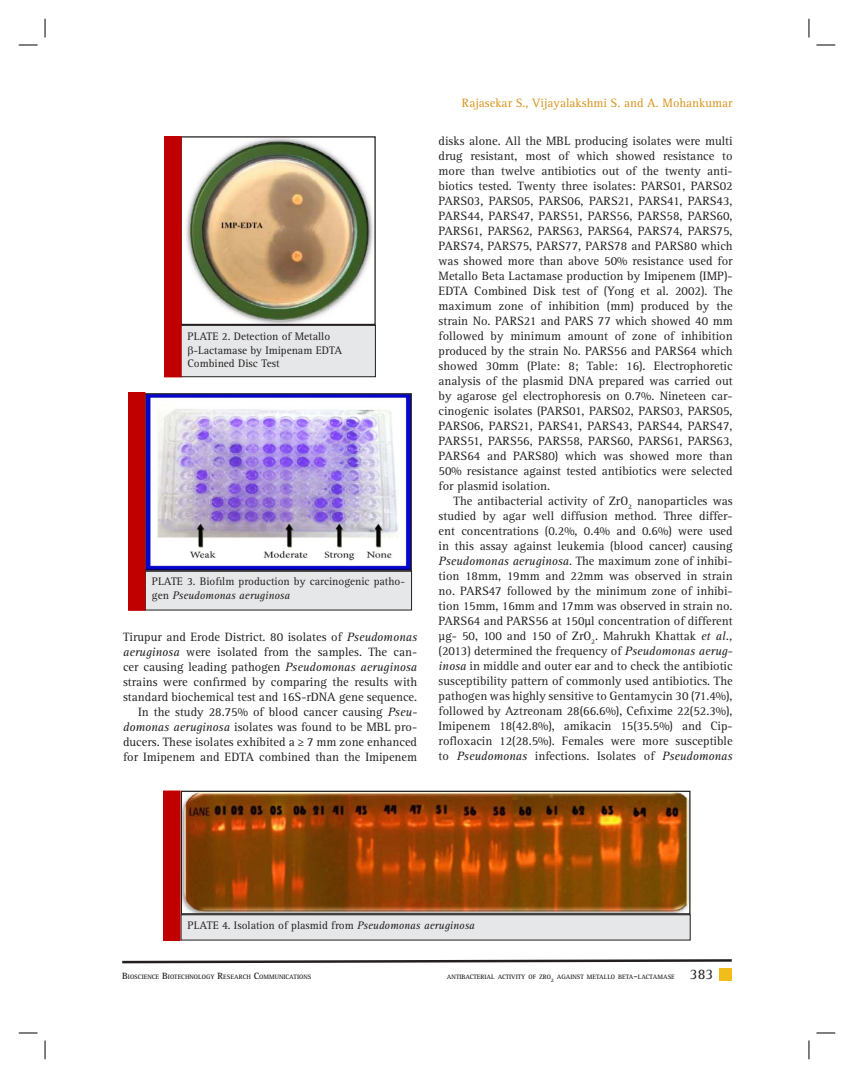
<style>
.page{position:relative;width:854px;height:1078px;background:#fff}
.page>*{position:absolute;margin:0;border:0;box-sizing:border-box;transform-origin:0 0}
.t1{font:15px "Rotis Serif Std";color:#231f20}
.t2{font:12.5px/15px "Rotis Serif Std";color:#231f20;text-align:justify}
.t3{font:12.5px "Rotis Serif Std";color:#d6931d}
.t4{font:11.25px/13.8px "Rotis Serif Std";color:#231f20}
.t5{font:700 6.5px "Rotis Serif Std";color:#231f20}
.t6{font:700 5.5px "Rotis Serif Std";color:#231f20}
.s1{font-style:italic}
.s2{font-size:9.38px}
</style>
<div class="page">
<svg style="left:122px;top:959px;width:610px;height:5px"></svg>
<div style="left:719px;top:968px;width:12px;height:13px;background:#f0bd1b"></div>
<div style="left:181px;top:325px;width:194px;height:52px;background:#e6e7e8"></div>
<div style="left:180px;top:325px;width:195px;height:52px;border:1px solid #231f20"></div>
<img style="left:186px;top:138px;width:187px;height:185px">
<div style="left:165px;top:137px;width:16px;height:240px;background:#c00000"></div>
<div style="left:164px;top:136px;width:17px;height:241px;border:1px solid #c00000"></div>
<div style="left:145px;top:571px;width:266px;height:39px;background:#e6e7e8"></div>
<div style="left:145px;top:571px;width:267px;height:39px;border:1px solid #231f20"></div>
<img style="left:146px;top:395px;width:264px;height:174px">
<div style="left:144px;top:393px;width:268px;height:178px;border:1px solid #231f20"></div>
<div style="left:129px;top:392px;width:16px;height:218px;background:#c00000"></div>
<div style="left:128px;top:392px;width:17px;height:219px;border:1px solid #c00000"></div>
<div style="left:181px;top:915px;width:509px;height:25px;background:#e6e7e8"></div>
<div style="left:181px;top:914px;width:509px;height:26px;border:1px solid #231f20"></div>
<img style="left:183px;top:793px;width:505px;height:119px">
<div style="left:181px;top:791px;width:509px;height:123px;border:1px solid #231f20"></div>
<div style="left:164px;top:791px;width:16px;height:149px;background:#c00000"></div>
<div style="left:163px;top:791px;width:17px;height:150px;border:1px solid #c00000"></div>
<svg style="left:19px;top:44px;width:19px;height:2px"></svg>
<svg style="left:816px;top:44px;width:19px;height:2px"></svg>
<svg style="left:19px;top:1032px;width:19px;height:2px"></svg>
<svg style="left:816px;top:1032px;width:19px;height:2px"></svg>
<svg style="left:44px;top:19px;width:2px;height:19px"></svg>
<svg style="left:44px;top:1040px;width:2px;height:19px"></svg>
<svg style="left:808px;top:19px;width:1px;height:19px"></svg>
<svg style="left:808px;top:1040px;width:1px;height:19px"></svg>
<p class="t4" style="left:187px;top:330px;width:144px">PLATE 2. Detection of Metallo</p>
<p class="t4" style="left:193px;top:344px;width:150px">-Lactamase by Imipenam EDTA</p>
<p class="t4" style="left:187px;top:358px;width:94px">Combined Disc Test</p>
<p class="t4" style="left:152px;top:576px;width:254px">PLATE 3. Biofilm production by carcinogenic patho&shy;gen <span class="s1">Pseudomonas aeruginosa</span></p>
<p class="t2" style="left:123px;top:631px;width:295px;text-align:right">Tirupur and Erode District. 80 isolates of <span class="s1">Pseudomonas aeruginosa</span> were isolated from the samples. The can&shy;cer causing leading pathogen <span class="s1">Pseudomonas aeruginosa </span>strains were confirmed by comparing the results with standard biochemical test and 16S-rDNA gene sequence.<br>In the study 28.75% of blood cancer causing <span class="s1">Pseu&shy;domonas aeruginosa</span> isolates was found to be MBL pro&shy;ducers. These isolates exhibited a ≥ 7 mm zone enhanced for Imipenem and EDTA combined than the Imipenem</p>
<p class="t3" style="left:462px;top:98px;width:272px">Rajasekar S., Vijayalakshmi S. and A. Mohankumar</p>
<p class="t2" style="left:438px;top:134px;width:295px">disks alone. All the MBL producing isolates were multi drug resistant, most of which showed resistance to more than twelve antibiotics out of the twenty anti&shy;biotics tested. Twenty three isolates: PARS01, PARS02<br>PARS03, PARS05, PARS06, PARS21, PARS41, PARS43, PARS44, PARS47, PARS51, PARS56, PARS58, PARS60, PARS61, PARS62, PARS63, PARS64, PARS74, PARS75, PARS74, PARS75, PARS77, PARS78 and PARS80 which was showed more than above 50% resistance used for Metallo Beta Lactamase production by Imipenem (IMP)- EDTA Combined Disk test of (Yong et al. 2002). The maximum zone of inhibition (mm) produced by the strain No. PARS21 and PARS 77 which showed 40 mm followed by minimum amount of zone of inhibition produced by the strain No. PARS56 and PARS64 which showed 30mm (Plate: 8; Table: 16). Electrophoretic analysis of the plasmid DNA prepared was carried out by agarose gel electrophoresis on 0.7%. Nineteen car&shy;cinogenic isolates (PARS01, PARS02, PARS03, PARS05, PARS06, PARS21, PARS41, PARS43, PARS44, PARS47, PARS51, PARS56, PARS58, PARS60, PARS61, PARS63, PARS64 and PARS80) which was showed more than 50% resistance against tested antibiotics were selected for plasmid isolation.</p>
<p class="t2" style="left:438px;top:494px;width:295px;text-indent:15px">The antibacterial activity of ZrO<sub>2</sub> nanoparticles was studied by agar well diffusion method. Three differ&shy;ent concentrations (0.2%, 0.4% and 0.6%) were used in this assay against leukemia (blood cancer) causing <span class="s1">Pseudomonas aeruginosa</span>. The maximum zone of inhibi&shy;tion 18mm, 19mm and 22mm was observed in strain no. PARS47 followed by the minimum zone of inhibi&shy;tion 15mm, 16mm and 17mm was observed in strain no.<br>PARS64 and PARS56 at 150μl concentration of different μg- 50, 100 and 150 of ZrO<sub>2</sub>. Mahrukh Khattak <span class="s1">et al., </span>(2013) determined the frequency of <span class="s1">Pseudomonas aerug&shy;inosa</span> in middle and outer ear and to check the antibiotic susceptibility pattern of commonly used antibiotics. The pathogen was highly sensitive to Gentamycin 30 (71.4%), followed by Aztreonam 28(66.6%), Cefixime 22(52.3%), Imipenem 18(42.8%), amikacin 15(35.5%) and Cip&shy;rofloxacin 12(28.5%). Females were more susceptible to <span class="s1">Pseudomonas</span> infections. Isolates of <span class="s1">Pseudomonas</span></p>
<p class="t4" style="left:188px;top:919px;width:289px">PLATE 4. Isolation of plasmid from <span class="s1">Pseudomonas aeruginosa</span></p>
<p class="t5" style="left:557px;top:974px;width:119px">AGAINST METALLO BETA<span class="s2">-</span>LACTAMASE</p>
<p class="t1" style="left:689px;top:967px;width:25px">383</p>
<p class="t5" style="left:122px;top:974px;width:191px"><span class="s2">B</span>IOSCIENCE <span class="s2">B</span>IOTECHNOLOGY <span class="s2">R</span>ESEARCH <span class="s2">C</span>OMMUNICATIONS</p>
<p class="t5" style="left:447px;top:974px;width:105px">ANTIBACTERIAL ACTIVITY OF ZRO</p>
<p class="t6" style="left:551px;top:978px;width:5px">2</p>
</div>
